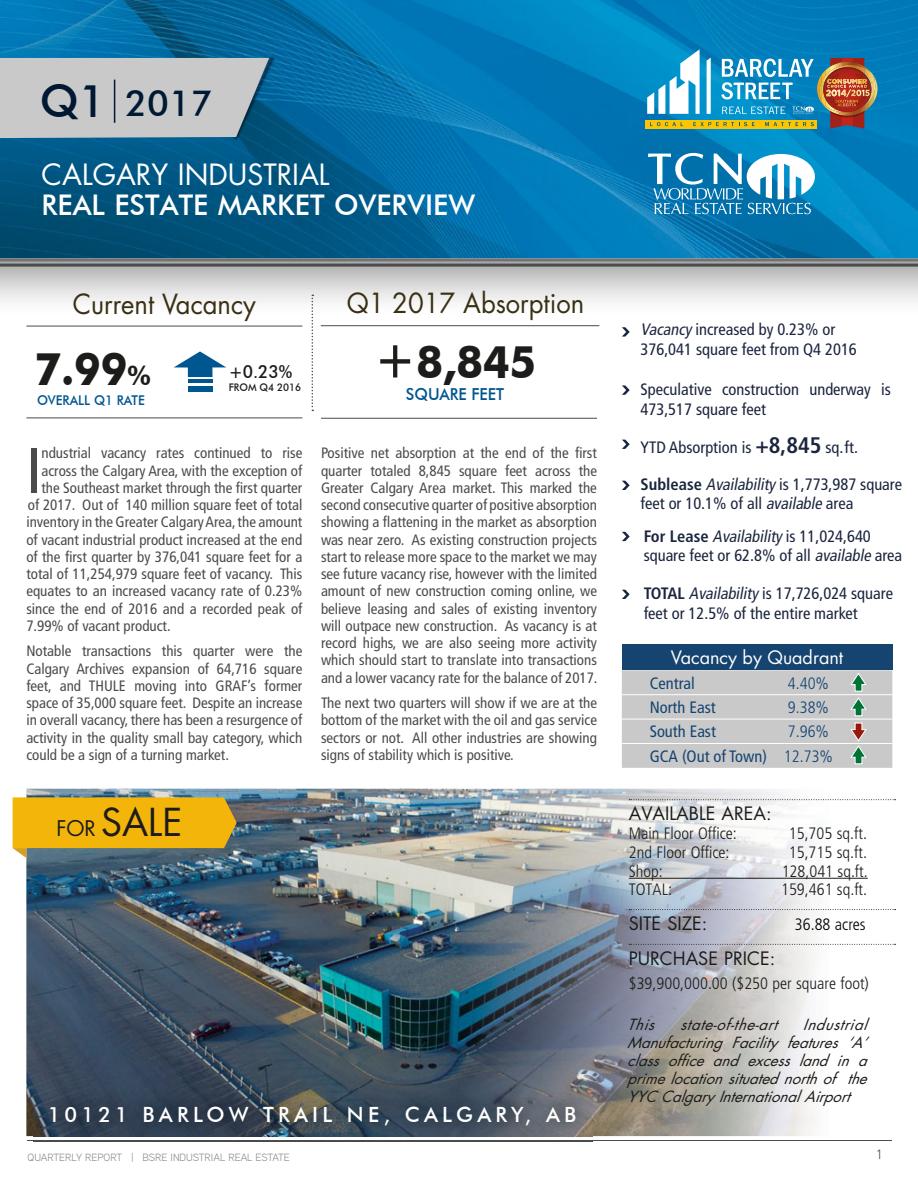
<style>
.page{position:relative;width:918px;height:1188px;background:#fff}
.page>*{position:absolute;margin:0;border:0;box-sizing:border-box;transform-origin:0 0}
.t1{font:condensed 64.5px "Frutiger";color:#4a4b4b}
.t2{font:700 45px "Futura BT";color:#1c1c1a;scale:.95 1}
.t3{font:37.5px "Futura";color:#1c1c1a}
.t4{font:500 36px "Futura BT";color:#001a34}
.t5{font:500 28.5px "Futura BT";color:#fff}
.t6{font:28.5px "Futura";color:#fff}
.t7{font:27px "Futura";color:#392f13;scale:.95 1}
.t8{font:500 21px "Futura BT";letter-spacing:.2em;color:#fff}
.t9{font:18px "Futura";color:#1c1c1a}
.t10{font:18px "Futura";color:#fff}
.t11{font:500 18px "Futura BT";color:#1c1c1a;scale:.95 1}
.t12{font:condensed 16.5px/19.8px "Frutiger";color:#1b253e}
.t13{font:300 condensed 16.5px "Frutiger";color:#1c1c1a}
.t14{font:condensed 16.5px/24.5px "Frutiger";color:#154471;text-align:right}
.t15{font:500 16.5px "Futura BT";color:#005691;scale:.95 1}
.t16{font:300 condensed 16.5px "Frutiger";color:#000}
.t17{font:300 condensed 16.5px "Frutiger";color:#154471}
.t18{font:condensed 15px/17.2px "Frutiger";color:#4a4b4b;text-align:justify}
.t19{font:italic 15px/18px "Futura";color:#1c1c1a;text-align:justify}
.t20{font:500 13.5px "Futura BT";color:#005691;scale:.95 1}
.t21{font:13.5px "Aaux Next";color:#4a4b4b}
.t22{font:10.5px "Aaux Next";color:#8b8b8c}
.t23{font:500 10.5px "Futura BT";color:#1c1c1a;scale:.95 1}
.s1{font-size:45px;color:#001832}
.s2{font-weight:500;font-size:54px}
.s3{font-size:27px}
.s4{font-size:21px}
.s5{font-style:italic}
.s6{font-weight:700;font-size:22.5px}
.s7{font-weight:700}
.s8{font-weight:300}
</style>
<div class="page">
<svg style="left:0;top:261px;width:918px;height:82px"></svg>
<img style="left:0;top:0;width:918px;height:258px">
<div style="left:646px;top:120px;width:171px;height:8px;background:#fcc500"></div>
<svg style="left:650px;top:122px;width:33px;height:4px"></svg>
<svg style="left:693px;top:122px;width:62px;height:4px"></svg>
<svg style="left:765px;top:122px;width:49px;height:4px"></svg>
<svg style="left:721px;top:59px;width:93px;height:40px"></svg>
<svg style="left:707px;top:58px;width:4px;height:56px"></svg>
<svg style="left:647px;top:49px;width:53px;height:65px"></svg>
<svg style="left:722px;top:106px;width:63px;height:8px"></svg>
<svg style="left:792px;top:106px;width:22px;height:8px"></svg>
<hr style="left:0;top:258px;width:918px;height:3px;background:#727273">
<hr style="left:27px;top:1140px;width:864px;height:1px;background:#4a4b4b">
<img style="left:817px;top:75px;width:3px;height:28px">
<img style="left:875px;top:78px;width:2px;height:25px">
<img style="left:820px;top:58px;width:55px;height:71px">
<svg style="left:648px;top:153px;width:167px;height:61px"></svg>
<hr style="left:0;top:264px;width:918px;height:3px;background:#4a4b4b">
<hr style="left:26px;top:326px;width:276px;height:1px;background:#4a4b4b">
<hr style="left:26px;top:418px;width:276px;height:1px;background:#4a4b4b">
<hr style="left:321px;top:418px;width:276px;height:1px;background:#4a4b4b">
<hr style="left:321px;top:325px;width:278px;height:1px;background:#4a4b4b">
<svg style="left:174px;top:351px;width:52px;height:26px"></svg>
<hr style="left:188px;top:380px;width:25px;height:3px;background:#005691">
<div style="left:188px;top:386px;width:25px;height:5px;background:#005691"></div>
<svg style="left:312px;top:295px;width:1px;height:116px"></svg>
<img style="left:26px;top:789px;width:803px;height:347px">
<svg style="left:629px;top:799px;width:267px;height:1px"></svg>
<hr style="left:629px;top:878px;width:239px;height:1px;background:#1c1c1a">
<svg style="left:629px;top:909px;width:267px;height:1px"></svg>
<svg style="left:629px;top:944px;width:267px;height:1px"></svg>
<svg style="left:13px;top:797px;width:224px;height:61px;background:#d6a720"></svg>
<img style="left:232px;top:55px;width:43px;height:86px">
<svg style="left:0;top:56px;width:272px;height:84px;background:#b0bbc1"></svg>
<hr style="left:114px;top:80px;width:1px;height:43px;background:#001832">
<svg style="left:622px;top:327px;width:8px;height:10px"></svg>
<svg style="left:622px;top:385px;width:8px;height:10px"></svg>
<svg style="left:622px;top:440px;width:8px;height:9px"></svg>
<svg style="left:622px;top:481px;width:8px;height:9px"></svg>
<svg style="left:622px;top:532px;width:8px;height:9px"></svg>
<svg style="left:622px;top:590px;width:8px;height:9px"></svg>
<img style="left:34px;top:1089px;width:559px;height:48px">
<div style="left:622px;top:644px;width:270px;height:26px;background:#154471"></div>
<svg style="left:622px;top:670px;width:270px;height:98px;background:#c8c9c9"></svg>
<h3 class="t4" style="left:40px;top:82px;width:174px"><span class="s1">Q1</span> 2017</h3>
<h3 class="t6" style="left:42px;top:161px;width:289px">CALGARY INDUSTRIAL</h3>
<h3 class="t5" style="left:42px;top:188px;width:435px">REAL ESTATE MARKET OVERVIEW</h3>
<h3 class="t7" style="left:73px;top:292px;width:194px">Current Vacancy</h3>
<h3 class="t7" style="left:347px;top:290px;width:252px">Q1 2017 Absorption</h3>
<h2 class="t2" style="left:374px;top:334px;width:172px"><span class="s2">+</span>8,845</h2>
<p class="t15" style="left:406px;top:384px;width:105px">SQUARE FEET</p>
<h2 class="t2" style="left:34px;top:342px;width:124px">7.99<span class="s3">%</span></h2>
<p class="t11" style="left:229px;top:361px;width:69px">+0.23%</p>
<p class="t23" style="left:229px;top:380px;width:78px">FROM Q4 2016</p>
<p class="t20" style="left:37px;top:392px;width:115px">OVERALL Q1 RATE</p>
<h1 class="t1" style="left:26px;top:444px;width:17px">I</h1>
<p class="t18" style="left:41px;top:446px;width:262px">ndustrial vacancy rates continued to rise</p>
<p class="t18" style="left:41px;top:463px;width:262px">across the Calgary Area, with the exception of</p>
<p class="t18" style="left:41px;top:480px;width:262px">the Southeast market through the first quarter</p>
<p class="t18" style="left:28px;top:497px;width:276px">of 2017. Out of 140 million square feet of total</p>
<p class="t18" style="left:26px;top:515px;width:277px">inventory in the Greater Calgary Area, the amount</p>
<p class="t18" style="left:26px;top:532px;width:277px">of vacant industrial product increased at the end</p>
<p class="t18" style="left:26px;top:549px;width:277px">of the first quarter by 376,041 square feet for a</p>
<p class="t18" style="left:26px;top:566px;width:278px">total of 11,254,979 square feet of vacancy. This</p>
<p class="t18" style="left:26px;top:584px;width:277px">equates to an increased vacancy rate of 0.23%</p>
<p class="t18" style="left:26px;top:601px;width:278px">since the end of 2016 and a recorded peak of</p>
<p class="t18" style="left:26px;top:618px;width:146px">7.99% of vacant product.</p>
<p class="t18" style="left:26px;top:644px;width:278px">Notable transactions this quarter were the Calgary Archives expansion of 64,716 square feet, and THULE moving into GRAF’s former space of 35,000 square feet. Despite an increase in overall vacancy, there has been a resurgence of activity in the quality small bay category, which could be a sign of a turning market.</p>
<h3 class="t3" style="left:56px;top:805px;width:127px"><span class="s4">FOR</span> SALE</h3>
<p class="t18" style="left:321px;top:446px;width:278px">Positive net absorption at the end of the first quarter totaled 8,845 square feet across the Greater Calgary Area market. This marked the second consecutive quarter of positive absorption showing a flattening in the market as absorption was near zero. As existing construction projects start to release more space to the market we may see future vacancy rise, however with the limited amount of new construction coming online, we believe leasing and sales of existing inventory will outpace new construction. As vacancy is at record highs, we are also seeing more activity which should start to translate into transactions and a lower vacancy rate for the balance of 2017.</p>
<p class="t18" style="left:321px;top:695px;width:278px">The next two quarters will show if we are at the bottom of the market with the oil and gas service sectors or not. All other industries are showing signs of stability which is positive.</p>
<h3 class="t8" style="left:48px;top:1101px;width:530px">10121 BARLOW TRAIL NE, CALGARY, AB</h3>
<p class="t12" style="left:641px;top:321px;width:218px"><span class="s5">Vacancy</span> increased by 0.23% or<br>376,041 square feet from Q4 2016</p>
<p class="t12" style="left:641px;top:381px;width:252px">Speculative construction underway is<br>473,517 square feet</p>
<p class="t12" style="left:641px;top:431px;width:263px;line-height:36px">YTD Absorption is <span class="s6">+8,845</span> sq. ft.<br><span class="s7">Sublease</span> <span class="s5">Availability</span> is 1,773,987 square</p>
<p class="t12" style="left:641px;top:489px;width:232px;line-height:32.2px">feet or 10.1% of all <span class="s5">available</span> area<br><span class="s7">For Lease</span> <span class="s5">Availability</span> is 11,024,640</p>
<p class="t12" style="left:644px;top:547px;width:260px">square feet or 62.8% of all <span class="s5">available</span> area</p>
<p class="t12" style="left:644px;top:585px;width:251px"><span class="s7">TOTAL</span> <span class="s5">Availability</span> is 17,726,024 square feet or 12.5% of the entire market</p>
<p class="t10" style="left:671px;top:649px;width:174px">Vacancy by Quadrant</p>
<p class="t14" style="left:650px;top:672px;width:47px">Central</p>
<p class="t17" style="left:788px;top:676px;width:43px">4.40%</p>
<p class="t14" style="left:650px;top:696px;width:67px">North East</p>
<p class="t17" style="left:788px;top:701px;width:43px">9.38%</p>
<p class="t14" style="left:650px;top:721px;width:68px">South East</p>
<p class="t14" style="left:650px;top:721px;width:185px"><span class="s8">7.96%<br></span>GCA (Out of Town) <span class="s8">12.73%</span></p>
<p class="t9" style="left:629px;top:805px;width:144px">AVAILABLE AREA:</p>
<p class="t13" style="left:629px;top:827px;width:110px">Main Floor Office:</p>
<p class="t13" style="left:789px;top:827px;width:80px">15,705 sq.ft.</p>
<p class="t13" style="left:629px;top:845px;width:102px">2nd Floor Office:</p>
<p class="t13" style="left:789px;top:845px;width:80px">15,715 sq.ft.</p>
<p class="t13" style="left:629px;top:864px;width:35px">Shop:</p>
<p class="t13" style="left:782px;top:864px;width:88px">128,041 sq.ft.</p>
<p class="t13" style="left:629px;top:883px;width:45px">TOTAL:</p>
<p class="t13" style="left:781px;top:883px;width:88px">159,461 sq.ft.</p>
<p class="t9" style="left:629px;top:915px;width:80px">SITE SIZE:</p>
<p class="t16" style="left:795px;top:918px;width:72px">36.88 acres</p>
<p class="t9" style="left:629px;top:950px;width:148px">PURCHASE PRICE:</p>
<p class="t13" style="left:629px;top:977px;width:242px">$39,900,000.00 ($250 per square foot)</p>
<p class="t19" style="left:627px;top:1017px;width:34px">This</p>
<p class="t19" style="left:680px;top:1017px;width:104px">state-of-the-art</p>
<p class="t19" style="left:627px;top:1017px;width:247px;text-indent:176px">Industrial Manufacturing Facility features ‘A’ class office and excess land in a primelocationsituatednorthof the YYCCalgary InternationalAirport</p>
<p class="t22" style="left:28px;top:1154px;width:264px">QUARTERLY REPORT | BSRE INDUSTRIAL REAL ESTATE</p>
<p class="t21" style="left:877px;top:1149px;width:6px">1</p>
</div>
